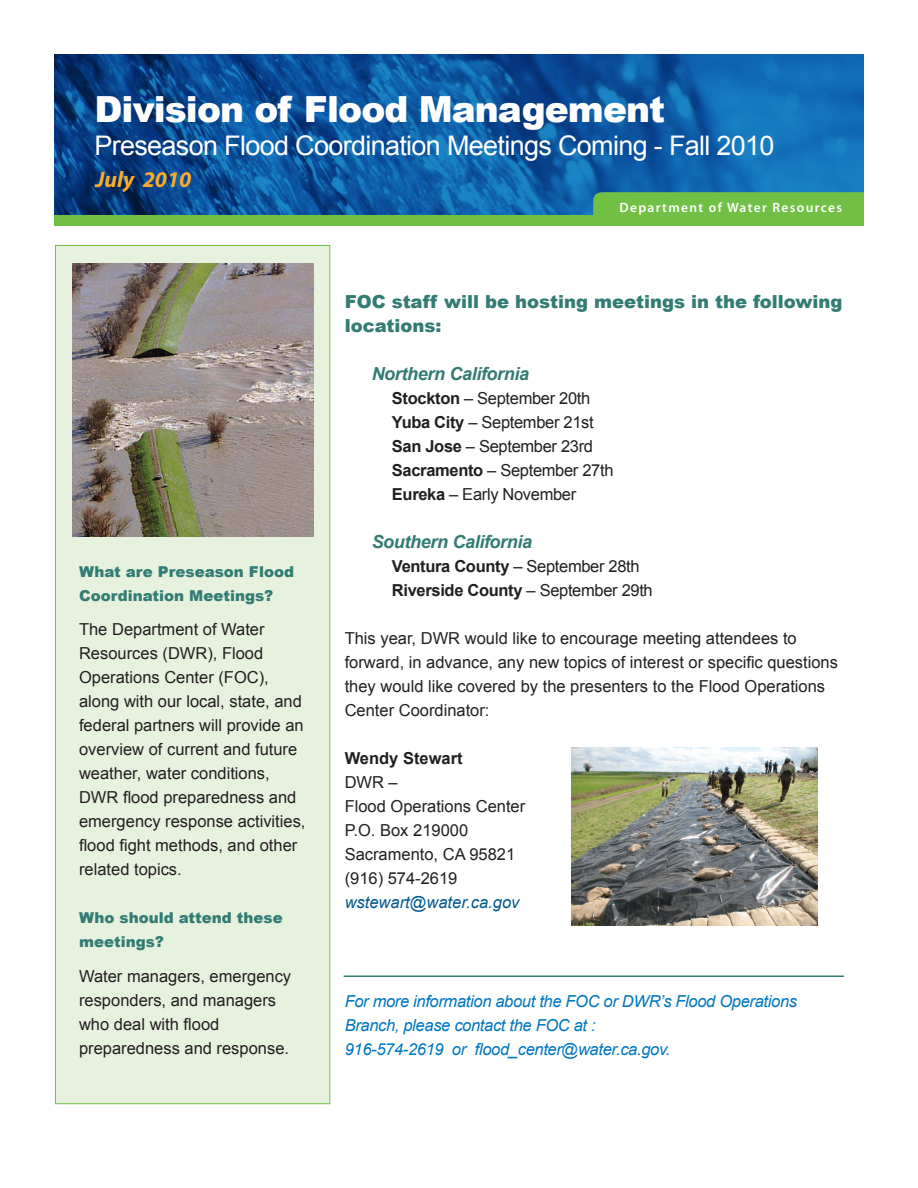
<style>
.page{position:relative;width:918px;height:1188px;background:#fff}
.page>*{position:absolute;margin:0;border:0;box-sizing:border-box;transform-origin:0 0}
.t1{font:900 36px "Arial";letter-spacing:-.025em;color:#fff}
.t2{font:27px "Arial";letter-spacing:-.025em;color:#fff}
.t3{font:italic 700 22.5px "Myriad Pro";color:#faac29}
.t4{font:900 18px/24px "Arial";color:#327c74}
.t5{font:italic 700 18px "Arial";letter-spacing:-.02em;color:#327c74}
.t6{font:16.5px/24px "Arial";color:#231f20}
.t7{font:italic 16.5px/24px "Arial";letter-spacing:-.02em;color:#0077c0}
.t8{font:16.5px/24px "Arial";letter-spacing:-.02em;color:#231f20}
.t9{font:700 16.5px/24px "Arial";letter-spacing:-.02em;color:#231f20}
.t10{font:italic 16.5px "Arial";color:#015a92}
.t11{font:700 16.5px "Arial";color:#231f20}
.t12{font:900 15px/24px "Arial";color:#327c74}
.t13{font:600 13.5px "Myriad Pro";letter-spacing:.1em;color:#fff}
.s1{font-weight:700}
.s2{font-weight:400}
</style>
<div class="page">
<div style="left:55px;top:245px;width:275px;height:859px;background:#e7f2de;border:1px solid #71bf44"></div>
<svg style="left:54px;top:54px;width:810px;height:161px;background:#0d579f"></svg>
<div style="left:592px;top:192px;width:272px;height:23px;background:#71bf44"></div>
<div style="left:54px;top:215px;width:810px;height:11px;background:#71bf44"></div>
<img style="left:72px;top:264px;width:241px;height:273px">
<img style="left:572px;top:747px;width:246px;height:178px">
<hr style="left:344px;top:975px;width:500px;height:2px;background:#327c74">
<h1 class="t1" style="left:94px;top:83px;width:572px">Division of Flood Management</h1>
<h2 class="t2" style="left:94px;top:128px;width:682px">Preseason Flood Coordination Meetings Coming - Fall 2010</h2>
<h3 class="t3" style="left:96px;top:165px;width:97px">July 2010</h3>
<p class="t12" style="left:79px;top:559px;width:217px">What are Preseason Flood<br>Coordination Meetings?</p>
<p class="t6" style="left:79px;top:618px;width:228px">The Department of Water<br>Resources (DWR), Flood<br>Operations Center (FOC), along with our local, state, and federal partners will provide an overview of current and future weather, water conditions,<br>DWR flood preparedness and emergency response activities, flood fight methods, and other related topics.</p>
<p class="t12" style="left:79px;top:906px;width:205px">Who should attend these meetings?</p>
<p class="t6" style="left:79px;top:964px;width:214px">Water managers, emergency responders, and managers who deal with flood preparedness and response.</p>
<p class="t13" style="left:620px;top:199px;width:224px">Department of Water Resources</p>
<p class="t4" style="left:345px;top:289px;width:499px">FOC staff will be hosting meetings in the following locations:</p>
<p class="t5" style="left:372px;top:362px;width:159px">Northern California</p>
<p class="t8" style="left:392px;top:386px;width:223px"><span class="s1">Stockton</span> – September 20th<br><span class="s1">Yuba City</span> – September 21st<br><span class="s1">San Jose</span> – September 23rd<br><span class="s1">Sacramento</span> – September 27th<br><span class="s1">Eureka</span> – Early November</p>
<p class="t5" style="left:372px;top:530px;width:162px">Southern California</p>
<p class="t9" style="left:392px;top:555px;width:262px">Ventura County <span class="s2">– September 28th<br></span>Riverside County <span class="s2">– September 29th</span></p>
<p class="t6" style="left:345px;top:626px;width:495px">This year, DWR would like to encourage meeting attendees to forward, in advance, any new topics of interest or specific questions they would like covered by the presenters to the Flood Operations Center Coordinator:</p>
<p class="t11" style="left:345px;top:747px;width:119px">Wendy Stewart</p>
<p class="t6" style="left:345px;top:770px;width:182px">DWR –<br>Flood Operations Center<br>P.O. Box 219000<br>Sacramento, CA 95821 (916) 574-2619</p>
<p class="t10" style="left:345px;top:891px;width:176px">wstewart@water.ca.gov</p>
<p class="t7" style="left:345px;top:989px;width:454px">For more information about the FOC or DWR’s Flood Operations<br>Branch, please contact the FOC at :<br>916-574-2619 or flood_center@water.ca.gov.</p>
</div>
